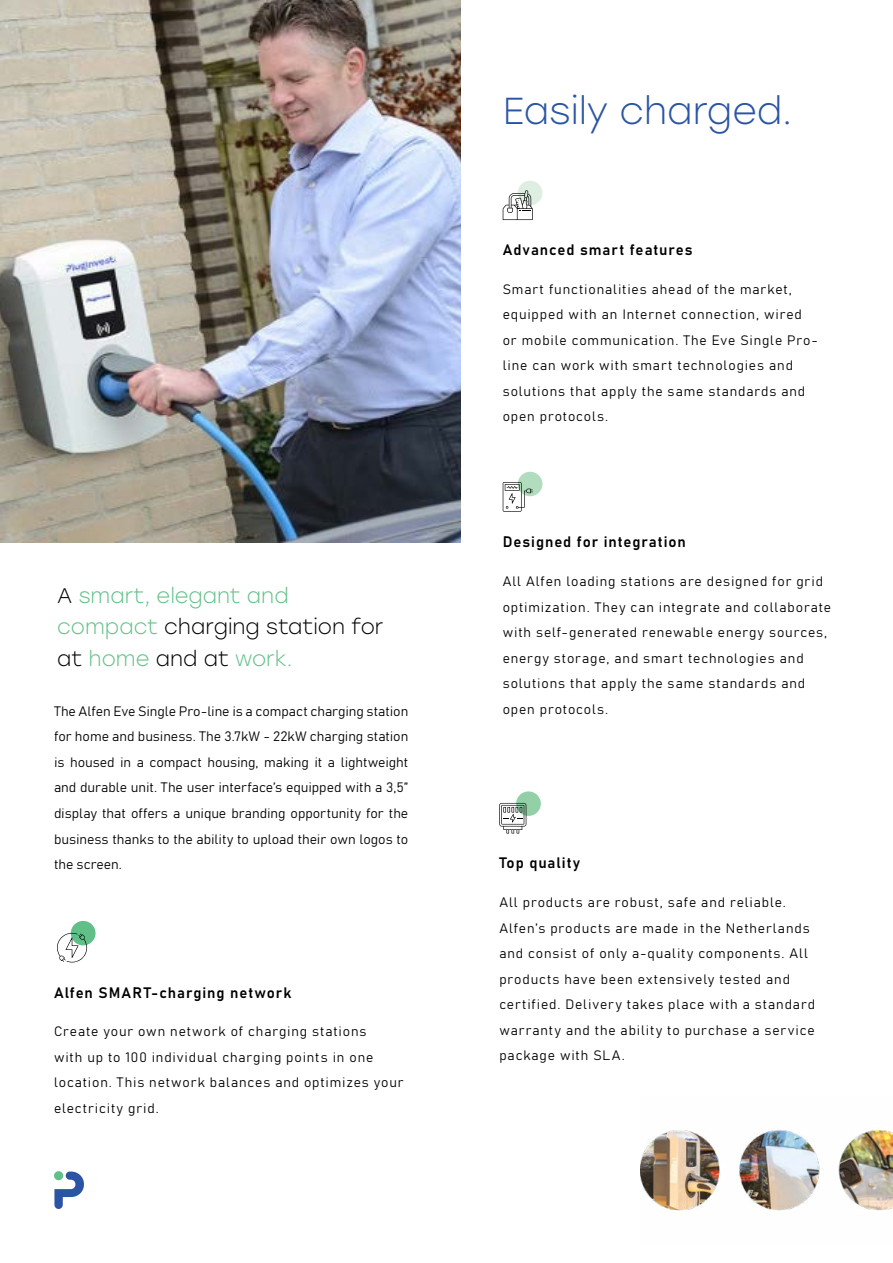
<style>
.page{position:relative;width:893px;height:1263px;background:#fff}
.page>*{position:absolute;margin:0;border:0;box-sizing:border-box;transform-origin:0 0}
.t1{font:300 37.5px "Stolzl";color:#2b54a5}
.t2{font:300 21px/31.5px "Stolzl";color:#61c087}
.t3{font:15px "Bahnschrift";letter-spacing:.06em;color:#000}
.t4{font:13.5px/25.5px "Bahnschrift";letter-spacing:.065em;color:#000}
.s1{color:#000}
.s2{color:#fff}
</style>
<div class="page">
<img style="left:1px;top:0;width:459px;height:543px">
<svg style="left:54px;top:1171px;width:30px;height:38px"></svg>
<div style="left:54px;top:1171px;width:9px;height:9px;background:#61c087;border-radius:50%"></div>
<div style="left:518px;top:181px;width:24px;height:24px;background:#deefe2;border-radius:50%"></div>
<svg style="left:503px;top:190px;width:30px;height:30px"></svg>
<div style="left:518px;top:472px;width:24px;height:24px;background:#b1dcbd;border-radius:50%"></div>
<svg style="left:503px;top:482px;width:30px;height:30px"></svg>
<div style="left:516px;top:791px;width:25px;height:25px;background:#93d0a7;border-radius:50%"></div>
<svg style="left:499px;top:803px;width:27px;height:30px"></svg>
<div style="left:71px;top:921px;width:25px;height:24px;background:#61c087;border-radius:50%"></div>
<svg style="left:57px;top:933px;width:30px;height:29px"></svg>
<img style="left:641px;top:1130px;width:252px;height:81px">
<h2 class="t2" style="left:57px;top:579px;width:328px"><span class="s1">A</span> smart, elegant and compact <span class="s1">charging station for </span><span class="s2">at</span> home <span class="s1">and at</span> work.</h2>
<p class="t4" style="left:54px;top:697px;width:356px;text-align:justify">The Alfen Eve Single Pro-line is a compact charging station for home and business. The 3.7kW - 22kW charging station is housed in a compact housing, making it a lightweight and durable unit. The user interface’s equipped with a 3,5” display that offers a unique branding opportunity for the business thanks to the ability to upload their own logos to the screen.</p>
<p class="t3" style="left:54px;top:981px;width:239px">Alfen SMART-charging network</p>
<p class="t4" style="left:54px;top:1018px;width:351px">Create your own network of charging stations<br>with up to 100 individual charging points in one location. This network balances and optimizes your electricity grid.</p>
<h1 class="t1" style="left:503px;top:85px;width:291px">Easily charged.</h1>
<p class="t3" style="left:503px;top:238px;width:192px">Advanced smart features</p>
<p class="t4" style="left:503px;top:275px;width:317px">Smart functionalities ahead of the market, equipped with an Internet connection, wired or mobile communication. The Eve Single Pro&shy;line can work with smart technologies and solutions that apply the same standards and open protocols.</p>
<p class="t3" style="left:503px;top:531px;width:185px">Designed for integration</p>
<p class="t4" style="left:503px;top:568px;width:330px">All Alfen loading stations are designed for grid optimization. They can integrate and collaborate with self-generated renewable energy sources, energy storage, and smart technologies and solutions that apply the same standards and open protocols.</p>
<p class="t3" style="left:499px;top:851px;width:82px">Top quality</p>
<p class="t4" style="left:499px;top:889px;width:317px">All products are robust, safe and reliable.<br>Alfen’s products are made in the Netherlands and consist of only a-quality components. All products have been extensively tested and certified. Delivery takes place with a standard warranty and the ability to purchase a service package with SLA.</p>
</div>
